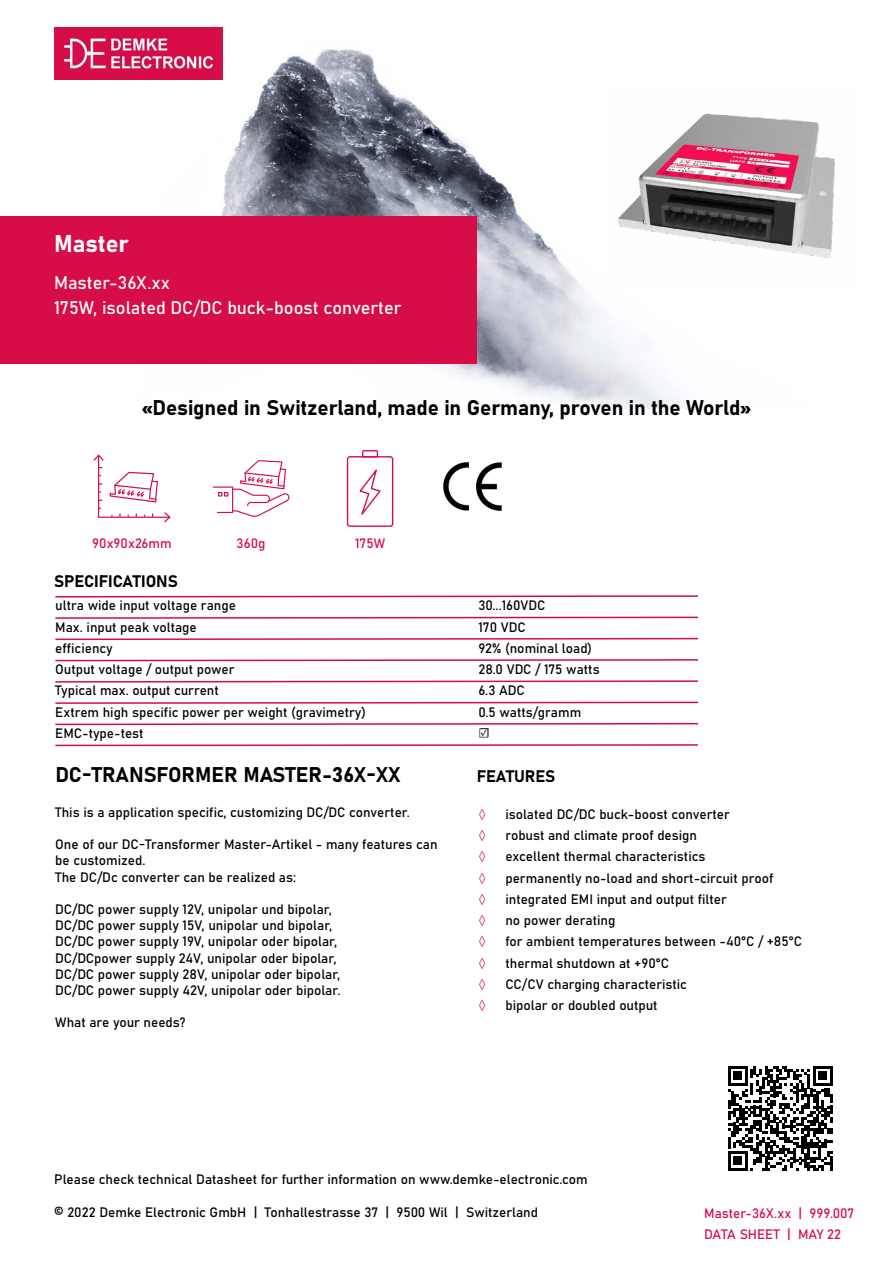
<style>
.page{position:relative;width:893px;height:1263px;background:#fff}
.page>*{position:absolute;margin:0;border:0;box-sizing:border-box;transform-origin:0 0}
.t1{font:24px "Bahnschrift";color:#fff}
.t2{font:21px "Bahnschrift";letter-spacing:-.005em;color:#000}
.t3{font:18px "Bahnschrift";color:#fff}
.t4{font:16.5px "Bahnschrift";letter-spacing:-.005em;color:#000}
.t5{font:13.5px/16.2px "Bahnschrift";color:#000}
.t6{font:13.5px "Bahnschrift";color:#d60d47}
.t7{font:13.5px "Minion Pro";color:#d60d47}
.t8{font:13.5px "Minion Pro";color:#000}
</style>
<div class="page">
<img style="left:54px;top:27px;width:630px;height:382px">
<img style="left:54px;top:28px;width:169px;height:51px">
<div style="left:0;top:216px;width:477px;height:148px;background:#d60d47"></div>
<svg style="left:55px;top:595px;width:643px;height:3px"></svg>
<svg style="left:55px;top:616px;width:643px;height:3px"></svg>
<svg style="left:55px;top:637px;width:643px;height:4px"></svg>
<svg style="left:55px;top:659px;width:643px;height:3px"></svg>
<svg style="left:55px;top:680px;width:643px;height:3px"></svg>
<svg style="left:55px;top:701px;width:643px;height:3px"></svg>
<svg style="left:55px;top:722px;width:643px;height:4px"></svg>
<svg style="left:55px;top:744px;width:643px;height:3px"></svg>
<svg style="left:94px;top:454px;width:76px;height:69px"></svg>
<svg style="left:213px;top:460px;width:76px;height:57px"></svg>
<svg style="left:346px;top:450px;width:48px;height:77px"></svg>
<img style="left:443px;top:462px;width:59px;height:49px">
<svg style="left:728px;top:1066px;width:105px;height:105px"></svg>
<hr style="left:830px;top:1157px;width:3px;height:14px;background:#000">
<img style="left:605px;top:89px;width:230px;height:197px">
<h1 class="t1" style="left:54px;top:225px;width:76px">Master</h1>
<h3 class="t3" style="left:54px;top:269px;width:118px">Master-36X.xx</h3>
<h3 class="t3" style="left:54px;top:294px;width:349px">175W, isolated DC/DC buck-boost converter</h3>
<h2 class="t2" style="left:142px;top:392px;width:610px">«Designed in Switzerland, made in Germany, proven in the World»</h2>
<p class="t6" style="left:92px;top:532px;width:81px">90x90x26mm</p>
<p class="t6" style="left:237px;top:532px;width:30px">360g</p>
<p class="t6" style="left:355px;top:533px;width:32px">175W</p>
<p class="t4" style="left:54px;top:569px;width:125px">SPECIFICATIONS</p>
<p class="t5" style="left:55px;top:596px;width:182px">ultra wide input voltage range</p>
<p class="t5" style="left:478px;top:594px;width:69px;line-height:21.3px">30...160VDC<br>170 VDC</p>
<p class="t5" style="left:55px;top:639px;width:59px">efficiency</p>
<p class="t5" style="left:478px;top:639px;width:115px">92% (nominal load)</p>
<p class="t5" style="left:55px;top:660px;width:181px">Output voltage / output power</p>
<p class="t5" style="left:478px;top:660px;width:123px">28.0 VDC / 175 watts</p>
<p class="t5" style="left:55px;top:682px;width:165px">Typical max. output current</p>
<p class="t5" style="left:478px;top:682px;width:48px">6.3 ADC</p>
<p class="t5" style="left:55px;top:703px;width:312px">Extrem high specific power per weight (gravimetry)</p>
<p class="t5" style="left:478px;top:703px;width:104px">0.5 watts/gramm</p>
<p class="t5" style="left:55px;top:724px;width:90px">EMC-type-test</p>
<p class="t8" style="left:478px;top:724px;width:13px">☑</p>
<p class="t5" style="left:55px;top:618px;width:143px">Max. input peak voltage</p>
<h2 class="t2" style="left:55px;top:759px;width:346px">DC-TRANSFORMER MASTER-36X-XX</h2>
<p class="t5" style="left:55px;top:803px;width:356px">This is a application specific, customizing DC/DC converter.</p>
<p class="t5" style="left:55px;top:835px;width:384px">One of our DC-Transformer Master-Artikel - many features can be customized.<br>The DC/Dc converter can be realized as:</p>
<p class="t5" style="left:55px;top:900px;width:287px">DC/DC power supply 12V, unipolar und bipolar, DC/DC power supply 15V, unipolar und bipolar, DC/DC power supply 19V, unipolar oder bipolar, DC/DCpower supply 24V, unipolar oder bipolar, DC/DC power supply 28V, unipolar oder bipolar, DC/DC power supply 42V, unipolar oder bipolar.</p>
<p class="t5" style="left:55px;top:1013px;width:132px">What are your needs?</p>
<p class="t4" style="left:477px;top:763px;width:80px">FEATURES</p>
<p class="t7" style="left:478px;top:805px;width:9px">◊</p>
<p class="t5" style="left:505px;top:805px;width:226px">isolated DC/DC buck-boost converter</p>
<p class="t7" style="left:478px;top:827px;width:9px">◊</p>
<p class="t5" style="left:505px;top:826px;width:193px">robust and climate proof design</p>
<p class="t7" style="left:478px;top:848px;width:9px">◊</p>
<p class="t5" style="left:505px;top:847px;width:202px">excellent thermal characteristics</p>
<p class="t7" style="left:478px;top:869px;width:9px">◊</p>
<p class="t5" style="left:505px;top:869px;width:269px">permanently no-load and short-circuit proof</p>
<p class="t7" style="left:478px;top:890px;width:9px">◊</p>
<p class="t5" style="left:505px;top:890px;width:223px">integrated EMI input and output filter</p>
<p class="t7" style="left:478px;top:912px;width:9px">◊</p>
<p class="t5" style="left:505px;top:911px;width:111px">no power derating</p>
<p class="t7" style="left:478px;top:933px;width:9px">◊</p>
<p class="t5" style="left:505px;top:932px;width:298px">for ambient temperatures between -40°C / +85°C</p>
<p class="t7" style="left:478px;top:954px;width:9px">◊</p>
<p class="t5" style="left:505px;top:954px;width:165px">thermal shutdown at +90°C</p>
<p class="t7" style="left:478px;top:975px;width:9px">◊</p>
<p class="t5" style="left:505px;top:975px;width:183px">CC/CV charging characteristic</p>
<p class="t7" style="left:478px;top:997px;width:9px">◊</p>
<p class="t5" style="left:505px;top:996px;width:154px">bipolar or doubled output</p>
<p class="t5" style="left:54px;top:1170px;width:535px">Please check technical Datasheet for further information on www.demke-electronic.com</p>
<p class="t5" style="left:54px;top:1203px;width:485px">© 2022 Demke Electronic GmbH | Tonhallestrasse 37 | 9500 Wil | Switzerland</p>
<p class="t6" style="left:704px;top:1203px;width:152px">Master-36X.xx | 999.007</p>
<p class="t6" style="left:704px;top:1224px;width:138px">DATA SHEET | MAY 22</p>
</div>
